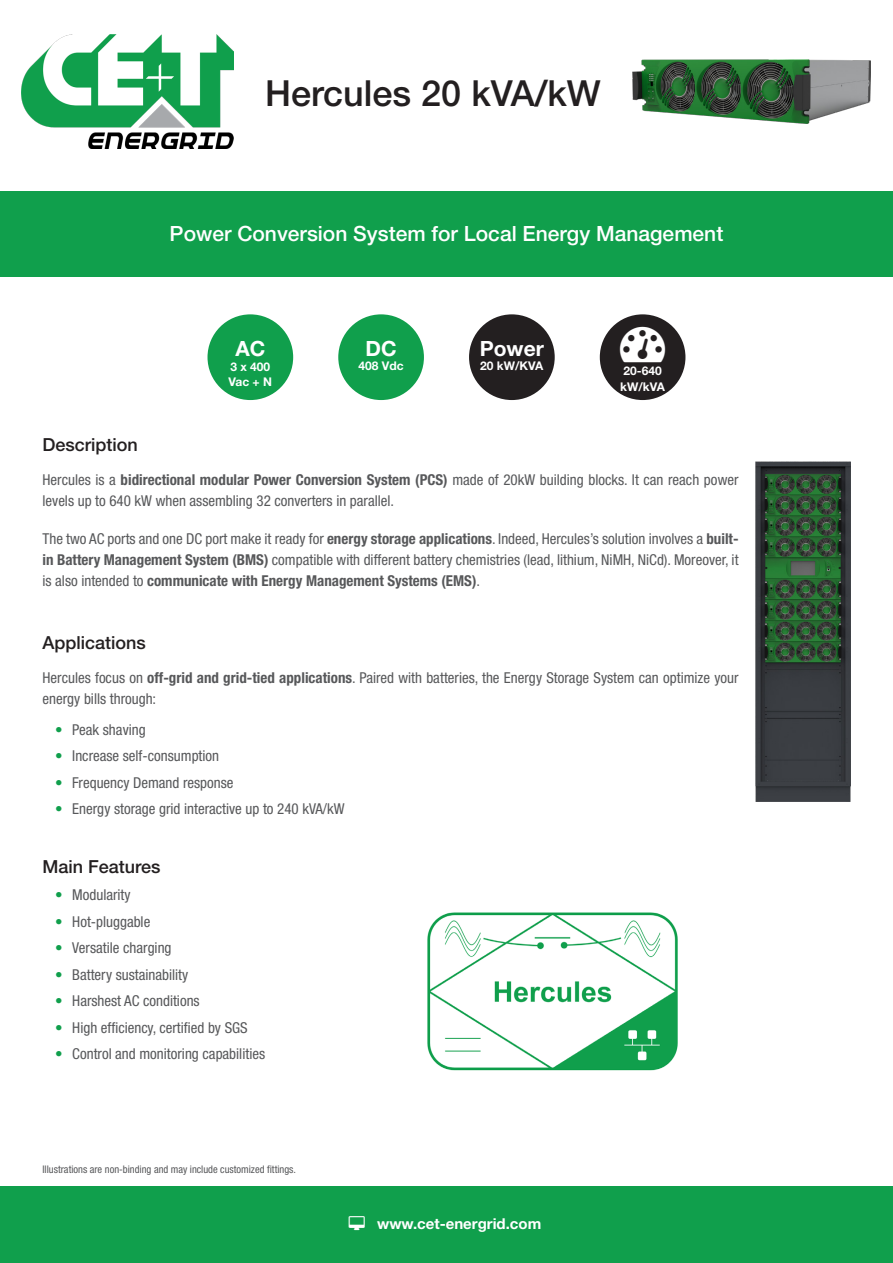
<style>
.page{position:relative;width:893px;height:1263px;background:#fff}
.page>*{position:absolute;margin:0;border:0;box-sizing:border-box;transform-origin:0 0}
.t1{font:500 36px "Helvetica Neue LT Std";color:#231f20}
.Title_Definition{font:500 21px "Helvetica Neue LT Std";color:#fff}
.Power{font:700 21px "Helvetica Neue LT Std";color:#fff}
.Heading{font:500 18px "Helvetica Neue LT Std";color:#231f20}
.BT{font:condensed 15px/21px "Helvetica Neue LT Std";color:#57585a}
.t2{font:700 15px "Helvetica Neue LT Std";color:#fff}
.Power_Value{font:700 12px "Helvetica Neue LT Std";color:#fff}
.Note{font:condensed 10.5px "Helvetica Neue LT Std";color:#57585a}
.s1{font-weight:700}
.s2{color:#109f4c}
</style>
<div class="page">
<div style="left:0;top:1186px;width:893px;height:77px;background:#109f4c"></div>
<div style="left:0;top:191px;width:893px;height:85px;background:#109f4c"></div>
<div style="left:207px;top:314px;width:86px;height:86px;background:#109f4c;border-radius:50%"></div>
<div style="left:338px;top:314px;width:86px;height:86px;background:#109f4c;border-radius:50%"></div>
<div style="left:600px;top:314px;width:85px;height:86px;background:#231f20;border-radius:50%"></div>
<div style="left:469px;top:314px;width:86px;height:86px;background:#231f20;border-radius:50%"></div>
<img style="left:756px;top:461px;width:94px;height:340px">
<img style="left:21px;top:34px;width:213px;height:115px">
<img style="left:632px;top:60px;width:239px;height:63px">
<img style="left:427px;top:912px;width:251px;height:159px">
<p class="t1" style="left:265px;top:72px;width:337px">Hercules 20 kVA/kW</p>
<p class="Title_Definition" style="left:170px;top:221px;width:555px">Power Conversion System for Local Energy Management</p>
<p class="Power" style="left:235px;top:336px;width:31px">AC</p>
<p class="Power_Value" style="left:230px;top:359px;width:41px">3 x 400</p>
<p class="Power_Value" style="left:229px;top:374px;width:45px">Vac + N</p>
<p class="Power" style="left:366px;top:335px;width:33px">DC</p>
<p class="Power_Value" style="left:359px;top:359px;width:47px">408 Vdc</p>
<p class="Power" style="left:480px;top:335px;width:66px">Power</p>
<p class="Power_Value" style="left:480px;top:359px;width:65px">20 kW/KVA</p>
<p class="Power_Value" style="left:623px;top:363px;width:40px">20-640</p>
<p class="Power_Value" style="left:620px;top:379px;width:46px">kW/kVA</p>
<p class="Heading" style="left:43px;top:434px;width:97px">Description</p>
<p class="BT" style="left:43px;top:469px;width:697px">Hercules is a <span class="s1">bidirectional modular Power Conversion System (PCS)</span> made of 20kW building blocks. It can reach power levels up to 640 kW when assembling 32 converters in parallel.</p>
<p class="BT" style="left:43px;top:528px;width:698px;text-align:justify">The two AC ports and one DC port make it ready for <span class="s1">energy storage applications</span>. Indeed, Hercules’s solution involves a <span class="s1">built&shy;in Battery Management System (BMS)</span> compatible with different battery chemistries (lead, lithium, NiMH, NiCd). Moreover, it is also intended to <span class="s1">communicate with Energy Management Systems (EMS)</span>.</p>
<p class="Heading" style="left:43px;top:632px;width:105px">Applications</p>
<p class="BT" style="left:43px;top:667px;width:697px">Hercules focus on <span class="s1">off-grid and grid-tied applications</span>. Paired with batteries, the Energy Storage System can optimize your energy bills through:</p>
<p class="BT" style="left:55px;top:719px;width:92px"><span class="s2">•</span> Peak shaving</p>
<p class="BT" style="left:55px;top:745px;width:165px"><span class="s2">•</span> Increase self-consumption</p>
<p class="BT" style="left:55px;top:772px;width:180px"><span class="s2">•</span> Frequency Demand response</p>
<p class="BT" style="left:55px;top:798px;width:291px"><span class="s2">•</span> Energy storage grid interactive up to 240 kVA/kW</p>
<p class="Heading" style="left:43px;top:856px;width:120px">Main Features</p>
<p class="BT" style="left:55px;top:884px;width:77px"><span class="s2">•</span> Modularity</p>
<p class="BT" style="left:55px;top:910px;width:97px"><span class="s2">•</span> Hot-pluggable</p>
<p class="BT" style="left:55px;top:937px;width:118px"><span class="s2">•</span> Versatile charging</p>
<p class="BT" style="left:55px;top:963px;width:134px"><span class="s2">•</span> Battery sustainability</p>
<p class="BT" style="left:55px;top:990px;width:146px"><span class="s2">•</span> Harshest AC conditions</p>
<p class="BT" style="left:55px;top:1017px;width:194px"><span class="s2">•</span> High efficiency, certified by SGS</p>
<p class="BT" style="left:55px;top:1043px;width:211px"><span class="s2">•</span> Control and monitoring capabilities</p>
<p class="Note" style="left:43px;top:1163px;width:255px">Illustrations are non-binding and may include customized fittings.</p>
<p class="t2" style="left:377px;top:1214px;width:166px">www.cet-energrid.com</p>
</div>
